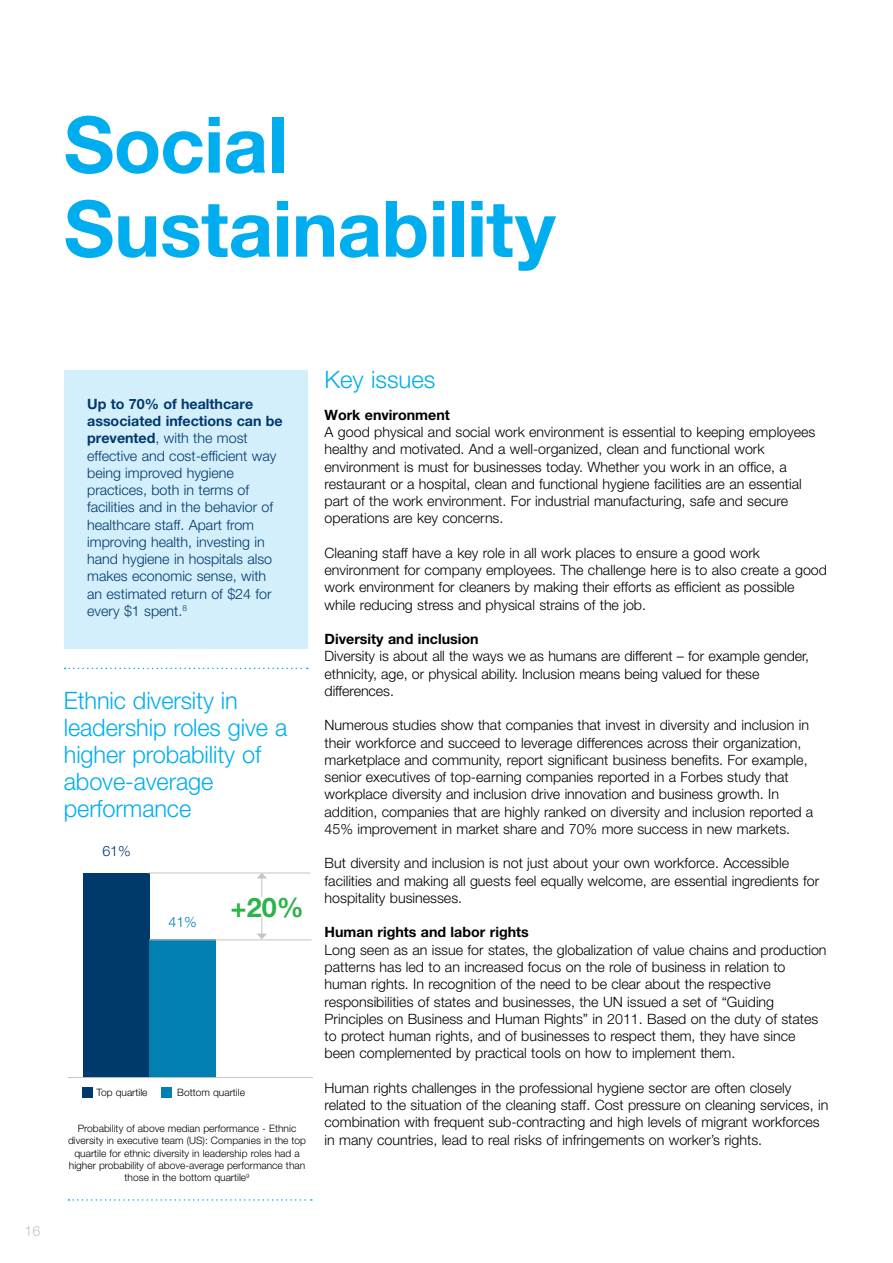
<style>
.page{position:relative;width:893px;height:1263px;background:#fff}
.page>*{position:absolute;margin:0;border:0;box-sizing:border-box;transform-origin:0 0}
.t1{font:700 78px/84px "Helvetica Neue LT Std";letter-spacing:-.01em;color:#00aeef}
.t2{font:700 27px "Helvetica Neue LT Pro";color:#2cb34a}
.t3{font:300 24px/27px "Helvetica Neue LT Pro";letter-spacing:-.005em;color:#00aeef}
.t4{font:300 14.25px/17.2px "Helvetica Neue LT Pro";color:#000}
.t5{font:300 14.25px/17.2px "Helvetica Neue LT Pro";color:#00396b}
.t6{font:700 14.25px "Helvetica Neue LT Pro";color:#000}
.t7{font:300 14.25px "Helvetica Neue LT Pro";color:#0080b2}
.t8{font:300 14.25px "Helvetica Neue LT Pro";color:#c2c4c6}
.t9{font:300 10.2px/12.3px "Helvetica Neue LT Pro";color:#000;text-align:center}
.s1{font-weight:700}
</style>
<div class="page">
<svg style="left:65px;top:668px;width:243px;height:1px"></svg>
<svg style="left:69px;top:1199px;width:243px;height:2px"></svg>
<div style="left:82px;top:1087px;width:11px;height:11px;background:#00396b"></div>
<div style="left:161px;top:1087px;width:10px;height:11px;background:#0080b2"></div>
<div style="left:84px;top:873px;width:66px;height:204px;background:#00396b"></div>
<div style="left:150px;top:940px;width:66px;height:138px;background:#0080b2"></div>
<hr style="left:68px;top:1077px;width:245px;height:1px;background:#c2c4c6">
<hr style="left:150px;top:939px;width:162px;height:1px;background:#c2c4c6">
<hr style="left:148px;top:873px;width:162px;height:1px;background:#c2c4c6">
<hr style="left:262px;top:877px;width:1px;height:57px;background:#c2c4c6">
<svg style="left:257px;top:873px;width:10px;height:5px"></svg>
<svg style="left:257px;top:933px;width:10px;height:6px"></svg>
<div style="left:221px;top:897px;width:92px;height:19px;background:#fff"></div>
<div style="left:64px;top:370px;width:244px;height:278px;background:#d4effc"></div>
<h1 class="t1" style="left:64px;top:101px;width:493px">Social<br>Sustainability</h1>
<p class="t8" style="left:24px;top:1222px;width:17px">16</p>
<p class="t5" style="left:87px;top:395px;width:197px"><span class="s1">Up to 70% of healthcare associated infections can be prevented</span>, with the most effective and cost-efficient way being improved hygiene practices, both in terms of facilities and in the behavior of healthcare staff. Apart from improving health, investing in hand hygiene in hospitals also makes economic sense, with an estimated return of $24 for every $1 spent.<sup>8</sup></p>
<h3 class="t3" style="left:64px;top:686px;width:225px">Ethnic diversity in leadership roles give a higher probability of above-average performance</h3>
<p class="t5" style="left:102px;top:842px;width:30px">61%</p>
<p class="t7" style="left:168px;top:913px;width:30px">41%</p>
<h2 class="t2" style="left:231px;top:890px;width:75px">+20%</h2>
<p class="t9" style="left:96px;top:1086px;width:53px">Top quartile</p>
<p class="t9" style="left:177px;top:1086px;width:69px">Bottom quartile</p>
<p class="t9" style="left:68px;top:1122px;width:240px">Probability of above median performance - Ethnic diversity in executive team (US): Companies in the top quartile for ethnic diversity in leadership roles had a higher probability of above-average performance than those in the bottom quartile<sup>9</sup></p>
<h3 class="t3" style="left:325px;top:365px;width:112px">Key issues</h3>
<p class="t6" style="left:325px;top:406px;width:127px">Work environment</p>
<p class="t4" style="left:325px;top:423px;width:492px">A good physical and social work environment is essential to keeping employees healthy and motivated. And a well-organized, clean and functional work environment is must for businesses today. Whether you work in an office, a restaurant or a hospital, clean and functional hygiene facilities are an essential part of the work environment. For industrial manufacturing, safe and secure operations are key concerns.</p>
<p class="t4" style="left:325px;top:544px;width:504px">Cleaning staff have a key role in all work places to ensure a good work environment for company employees. The challenge here is to also create a good work environment for cleaners by making their efforts as efficient as possible while reducing stress and physical strains of the job.</p>
<p class="t6" style="left:325px;top:630px;width:156px">Diversity and inclusion</p>
<p class="t4" style="left:325px;top:647px;width:486px">Diversity is about all the ways we as humans are different – for example gender, ethnicity, age, or physical ability. Inclusion means being valued for these differences.</p>
<p class="t4" style="left:325px;top:716px;width:490px">Numerous studies show that companies that invest in diversity and inclusion in their workforce and succeed to leverage differences across their organization, marketplace and community, report significant business benefits. For example, senior executives of top-earning companies reported in a Forbes study that workplace diversity and inclusion drive innovation and business growth. In addition, companies that are highly ranked on diversity and inclusion reported a 45% improvement in market share and 70% more success in new markets.</p>
<p class="t4" style="left:325px;top:854px;width:496px">But diversity and inclusion is not just about your own workforce. Accessible facilities and making all guests feel equally welcome, are essential ingredients for hospitality businesses.</p>
<p class="t6" style="left:325px;top:923px;width:206px">Human rights and labor rights</p>
<p class="t4" style="left:325px;top:941px;width:503px">Long seen as an issue for states, the globalization of value chains and production patterns has led to an increased focus on the role of business in relation to human rights. In recognition of the need to be clear about the respective responsibilities of states and businesses, the UN issued a set of “Guiding Principles on Business and Human Rights” in 2011. Based on the duty of states to protect human rights, and of businesses to respect them, they have since been complemented by practical tools on how to implement them.</p>
<p class="t4" style="left:325px;top:1079px;width:505px">Human rights challenges in the professional hygiene sector are often closely related to the situation of the cleaning staff. Cost pressure on cleaning services, in combination with frequent sub-contracting and high levels of migrant workforces in many countries, lead to real risks of infringements on worker’s rights.</p>
</div>
